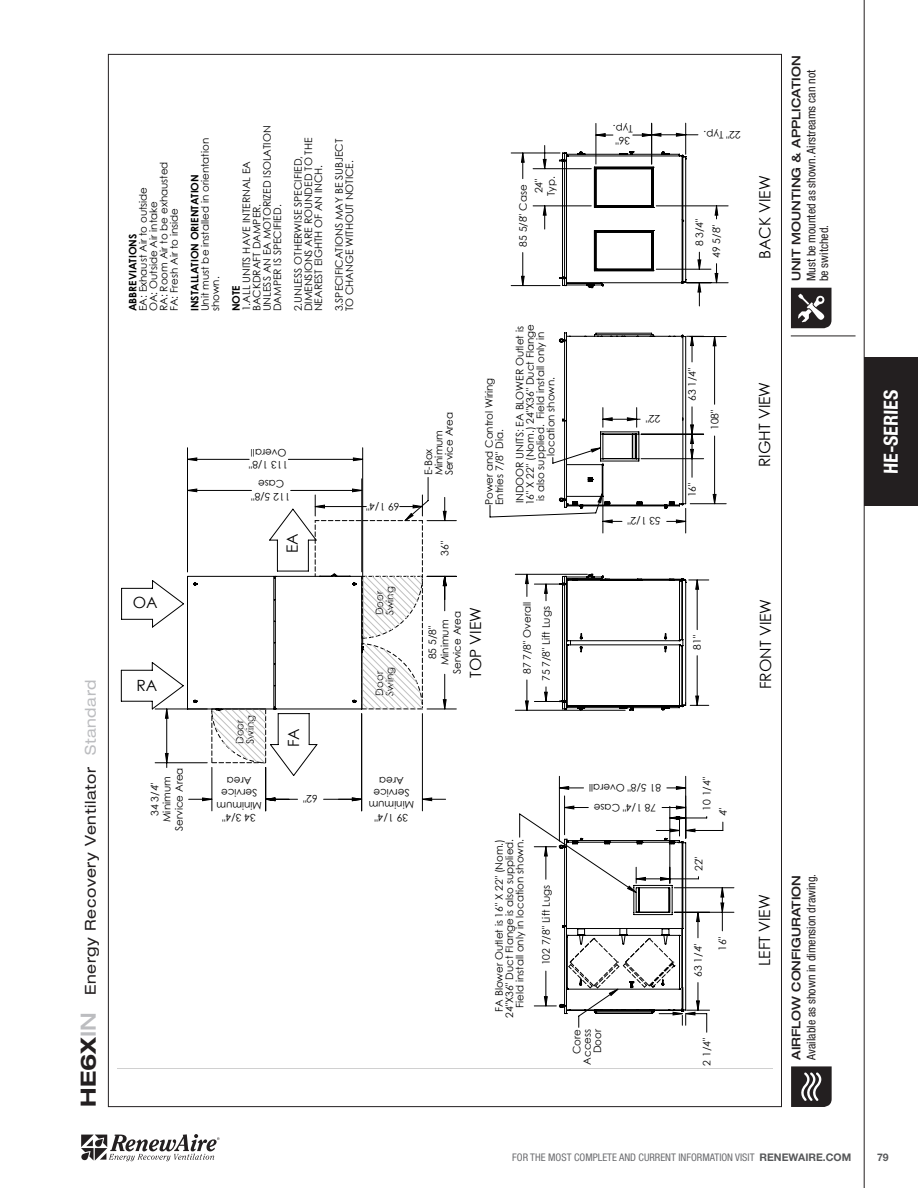
<style>
.page{position:relative;width:918px;height:1188px;background:#fff}
.page>*{position:absolute;margin:0;border:0;box-sizing:border-box;transform-origin:0 0}
.t1{font:700 condensed 19.5px "Helvetica Neue";color:#fff}
.t2{font:15.45px "Century Gothic";color:#000}
.Model_Name_-_Dimensi{font:expanded 15px "Helvetica Neue LT Std";letter-spacing:.04em;color:#231f20}
.t3{font:14.25px/14.2px "Century Gothic";color:#000}
.Body_-_8pt{font:condensed 12px/12.8px "Helvetica Neue";color:#231f20}
.Subhead_-_no_rule{font:500 expanded 12px "Helvetica Neue LT Std";color:#231f20}
.t4{font:condensed 10.5px "Helvetica Neue";color:#6c6d70}
.t5{font:700 10.5px "Helvetica Neue LT Std";color:#57585a}
.t6{font:10.35px/10.4px "Century Gothic";color:#000}
.s1{font-weight:700;font-size:21px}
.s2{font-weight:500;font-size:21px;color:#bcbdc0}
.s3{color:#bcbdc0}
.s4{font-weight:700}
.s5{font-family:"Helvetica Neue LT Std";font-weight:700;font-stretch:normal;color:#57585a}
</style>
<div class="page">
<svg style="left:81px;top:1134px;width:139px;height:27px"></svg>
<hr style="left:864px;top:0;width:1px;height:1188px;background:#231f20">
<div style="left:864px;top:358px;width:54px;height:148px;background:#231f20"></div>
<svg style="left:791px;top:1066px;width:41px;height:41px;background:#464344"></svg>
<hr style="left:791px;top:336px;width:65px;height:1px;background:#231f20">
<svg style="left:791px;top:288px;width:41px;height:40px;background:#4c494a"></svg>
<hr style="left:118px;top:122px;width:1px;height:946px;background:#808080">
<hr style="left:118px;top:1069px;width:655px;height:1px;background:#808080">
<hr style="left:776px;top:122px;width:1px;height:946px;background:#808080">
<hr style="left:118px;top:122px;width:655px;height:1px;background:#808080">
<hr style="left:187px;top:448px;width:1px;height:124px;background:#000">
<hr style="left:362px;top:448px;width:1px;height:197px;background:#000">
<hr style="left:596px;top:123px;width:1px;height:41px;background:#000">
<hr style="left:361px;top:479px;width:1px;height:93px;background:#000">
<hr style="left:651px;top:123px;width:1px;height:41px;background:#000">
<hr style="left:685px;top:123px;width:1px;height:31px;background:#000">
<svg style="left:686px;top:134px;width:12px;height:1px"></svg>
<hr style="left:265px;top:767px;width:1px;height:44px;background:#000">
<hr style="left:212px;top:767px;width:1px;height:44px;background:#000">
<svg style="left:189px;top:799px;width:14px;height:1px"></svg>
<hr style="left:361px;top:714px;width:1px;height:97px;background:#000">
<svg style="left:120px;top:580px;width:67px;height:188px"></svg>
<svg style="left:188px;top:457px;width:175px;height:4px"></svg>
<svg style="left:421px;top:153px;width:303px;height:862px"></svg>
<svg style="left:565px;top:133px;width:121px;height:676px"></svg>
<svg style="left:165px;top:580px;width:22px;height:183px"></svg>
<svg style="left:203px;top:764px;width:219px;height:37px"></svg>
<svg style="left:338px;top:786px;width:348px;height:15px"></svg>
<svg style="left:558px;top:573px;width:129px;height:138px"></svg>
<svg style="left:489px;top:332px;width:198px;height:201px"></svg>
<svg style="left:558px;top:836px;width:129px;height:178px"></svg>
<svg style="left:558px;top:151px;width:129px;height:138px"></svg>
<svg style="left:187px;top:488px;width:269px;height:276px"></svg>
<p class="Model_Name_-_Dimensi" style="left:82px;top:1107px;width:429px;rotate:-90deg"><span class="s1">HE6X</span><span class="s2">IN</span> Energy Recovery Ventilator <span class="s3">Standard</span></p>
<p class="t6" style="left:127px;top:311px;width:151px;rotate:-90deg"><span class="s4">ABBREVIATIONS<br></span>EA: Exhaust Air to outside<br>OA: Outside Air intake<br>RA: Room Air to be exhausted<br>FA: Fresh Air to inside</p>
<p class="t6" style="left:189px;top:311px;width:175px;rotate:-90deg"><span class="s4">INSTALLATION ORIENTATION<br></span>Unit must be installed in orientation shown.</p>
<p class="t6" style="left:231px;top:311px;width:187px;rotate:-90deg"><span class="s4">NOTE<br></span>1.ALL UNITS HAVE INTERNAL EA<br>BACKDRAFT DAMPER.<br>UNLESS AN EA MOTORIZED ISOLATION<br>DAMPER IS SPECIFIED.</p>
<p class="t6" style="left:293px;top:311px;width:175px;rotate:-90deg">2.UNLESS OTHERWISE SPECIFIED,<br>DIMENSIONS ARE ROUNDED TO THE<br>NEAREST EIGHTH OF AN INCH.</p>
<p class="t6" style="left:334px;top:311px;width:174px;rotate:-90deg">3.SPECIFICATIONS MAY BE SUBJECT<br>TO CHANGE WITHOUT NOTICE.</p>
<p class="t2" style="left:133px;top:592px;width:26px">OA</p>
<p class="t2" style="left:136px;top:674px;width:22px">RA</p>
<p class="t6" style="left:288px;top:472px;width:41px;line-height:12.3px;rotate:-180deg">113 1/8"<br>Overall</p>
<p class="t6" style="left:291px;top:503px;width:41px;line-height:12.3px;text-align:center;rotate:-180deg">112 5/8"<br>Case</p>
<p class="t2" style="left:282px;top:553px;width:21px;rotate:-90deg">EA</p>
<p class="t6" style="left:234px;top:744px;width:31px;rotate:-90deg">Door<br>Swing</p>
<p class="t2" style="left:283px;top:747px;width:20px;rotate:-90deg">FA</p>
<p class="t6" style="left:148px;top:831px;width:65px;line-height:12.3px;text-align:center;rotate:-90deg">34 3/4"<br>Minimum<br>Service Area</p>
<p class="t6" style="left:262px;top:824px;width:47px;line-height:12.3px;text-align:center;rotate:-180deg">34 3/4"<br>Minimum<br>Service<br>Area</p>
<p class="t6" style="left:318px;top:804px;width:16px;rotate:-180deg">62"</p>
<p class="t6" style="left:633px;top:147px;width:21px;line-height:12.3px;rotate:-180deg">36"<br>Typ.</p>
<p class="t6" style="left:741px;top:140px;width:39px;rotate:-180deg">22" Typ.</p>
<p class="t6" style="left:518px;top:247px;width:64px;rotate:-90deg">85 5/8" Case</p>
<p class="t2" style="left:754px;top:259px;width:85px;rotate:-90deg">BACK VIEW</p>
<p class="t6" style="left:532px;top:196px;width:21px;line-height:12.3px;rotate:-90deg">24"<br>Typ.</p>
<p class="t6" style="left:691px;top:258px;width:41px;line-height:17.1px;text-indent:12px;rotate:-90deg">8 3/4"<br>49 5/8"</p>
<p class="t6" style="left:400px;top:512px;width:35px;rotate:-180deg">69 1/4"</p>
<p class="t6" style="left:374px;top:615px;width:31px;rotate:-90deg">Door<br>Swing</p>
<p class="t6" style="left:374px;top:696px;width:31px;rotate:-90deg">Door<br>Swing</p>
<p class="t6" style="left:423px;top:475px;width:65px;rotate:-90deg">E-Box<br>Minimum<br>Service Area</p>
<p class="t6" style="left:440px;top:556px;width:16px;rotate:-90deg">36"</p>
<p class="t6" style="left:514px;top:505px;width:182px;text-align:center;rotate:-90deg">INDOOR UNITS: EA BLOWER Outlet is<br>16" X 22" (Nom.) 24"X36" Duct Flange is also supplied. Field install only in location shown.</p>
<p class="t6" style="left:687px;top:401px;width:35px;rotate:-90deg">63 1/4"</p>
<p class="t6" style="left:484px;top:505px;width:129px;rotate:-90deg">Power and Control Wiring<br>Entries 7/8" Dia.</p>
<p class="t2" style="left:754px;top:467px;width:87px;rotate:-90deg">RIGHT VIEW</p>
<p class="t6" style="left:709px;top:430px;width:22px;rotate:-90deg">108"</p>
<p class="t6" style="left:660px;top:424px;width:16px;rotate:-180deg">22"</p>
<p class="t6" style="left:687px;top:497px;width:16px;rotate:-90deg">16"</p>
<p class="t6" style="left:661px;top:526px;width:35px;rotate:-180deg">53 1/2"</p>
<p class="t6" style="left:426px;top:674px;width:65px;line-height:12.3px;text-align:center;rotate:-90deg">85 5/8"<br>Minimum<br>Service Area</p>
<p class="t2" style="left:465px;top:678px;width:73px;rotate:-90deg">TOP VIEW</p>
<p class="t6" style="left:517px;top:681px;width:80px;line-height:19px;text-indent:7px;rotate:-90deg">87 7/8" Overall<br>75 7/8" Lift Lugs</p>
<p class="t2" style="left:755px;top:689px;width:92px;rotate:-90deg">FRONT VIEW</p>
<p class="t6" style="left:692px;top:650px;width:16px;rotate:-90deg">81"</p>
<p class="t6" style="left:414px;top:824px;width:47px;line-height:12.3px;text-align:center;rotate:-180deg">39 1/4"<br>Minimum<br>Service<br>Area</p>
<p class="t6" style="left:494px;top:1018px;width:181px;text-align:right;rotate:-90deg">FA Blower Outlet is 16" X 22" (Nom.)<br>24"X36" Duct Flange is also supplied.<br>Field install only in location shown.</p>
<p class="t6" style="left:541px;top:965px;width:82px;rotate:-90deg">102 7/8" Lift Lugs</p>
<p class="t6" style="left:661px;top:793px;width:73px;rotate:-180deg">81 5/8" Overall</p>
<p class="t6" style="left:656px;top:813px;width:64px;rotate:-180deg">78 1/4" Case</p>
<p class="t6" style="left:571px;top:1065px;width:37px;text-align:right;rotate:-90deg">Core<br>Access<br>Door</p>
<p class="t6" style="left:699px;top:816px;width:41px;line-height:16.2px;text-indent:6px;rotate:-90deg">10 1/4"<br>4"</p>
<p class="t6" style="left:693px;top:871px;width:16px;rotate:-90deg">22"</p>
<p class="t6" style="left:693px;top:977px;width:35px;rotate:-90deg">63 1/4"</p>
<p class="t6" style="left:717px;top:951px;width:16px;rotate:-90deg">16"</p>
<p class="t6" style="left:701px;top:1066px;width:29px;rotate:-90deg">2 1/4"</p>
<p class="t2" style="left:754px;top:966px;width:73px;rotate:-90deg">LEFT VIEW</p>
<p class="Subhead_-_no_rule" style="left:789px;top:281px;width:227px;rotate:-90deg">UNIT MOUNTING &amp; APPLICATION</p>
<p class="Body_-_8pt" style="left:805px;top:281px;width:213px;rotate:-90deg">Must be mounted as shown. Airstreams can not be switched.</p>
<p class="t3" style="left:792px;top:1069px;width:204px;rotate:-90deg">Model: HE6XIN<br>Drawing Type: Unit Dimension</p>
<p class="Subhead_-_no_rule" style="left:789px;top:1060px;width:186px;rotate:-90deg">AIRFLOW CONFIGURATION</p>
<p class="Body_-_8pt" style="left:805px;top:1060px;width:188px;rotate:-90deg">Available as shown in dimension drawing.</p>
<h1 class="t1" style="left:879px;top:474px;width:86px;rotate:-90deg">HE-SERIES</h1>
<p class="t4" style="left:512px;top:1151px;width:341px">FOR THE MOST COMPLETE AND CURRENT INFORMATION VISIT <span class="s5">RENEWAIRE.COM</span></p>
<p class="t5" style="left:877px;top:1151px;width:13px">79</p>
</div>
